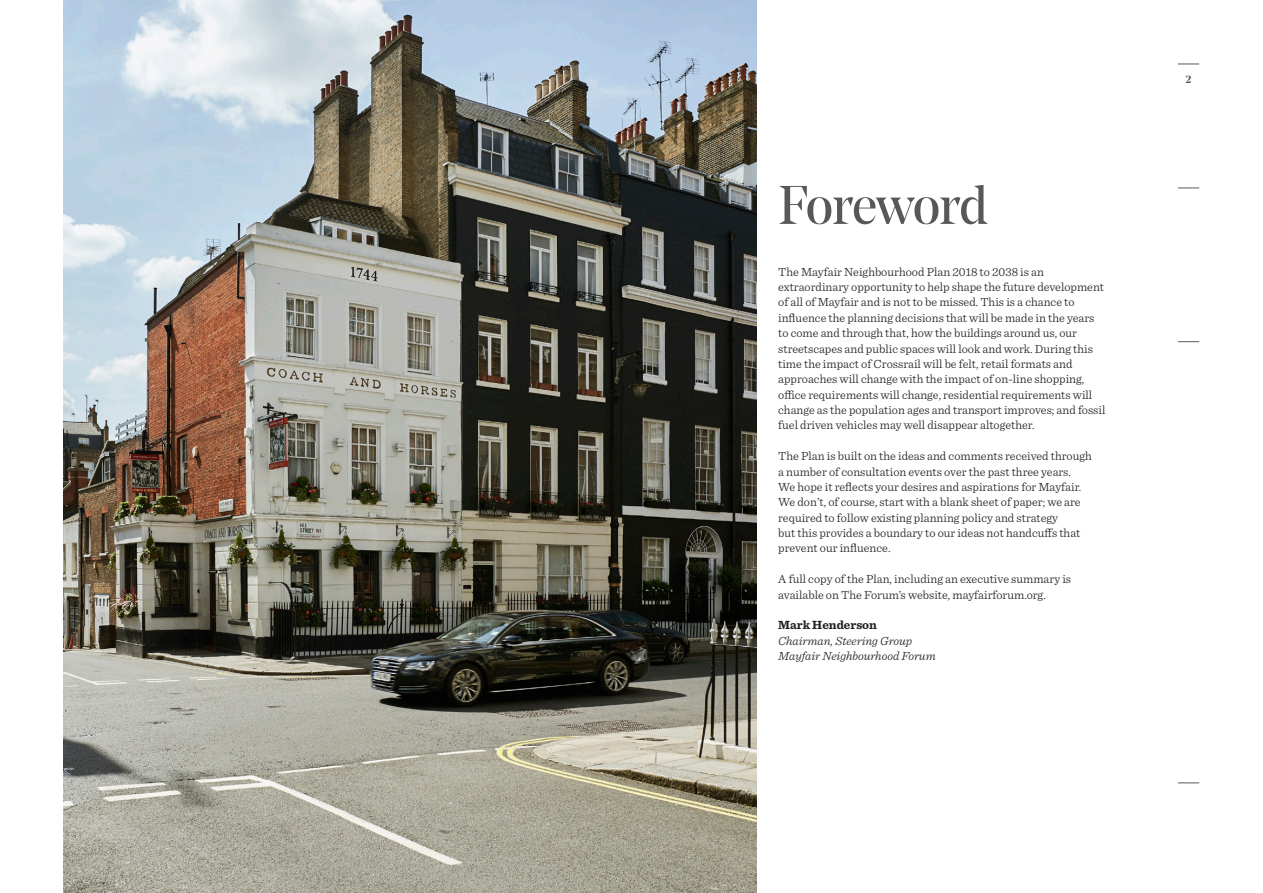
<style>
.page{position:relative;width:1263px;height:893px;background:#fff}
.page>*{position:absolute;margin:0;border:0;box-sizing:border-box;transform-origin:0 0}
.t1{font:54px "Noe Display";letter-spacing:-.03em;color:#57585a}
.t2{font:300 12.3px/15.3px "Sentinel";color:#231f20}
.t3{font:italic 300 12.3px/15.3px "Sentinel";color:#231f20}
.t4{font:700 12.3px "Sentinel";color:#231f20}
.t5{font:700 10.5px "Noe Display";color:#57585a}
</style>
<div class="page">
<svg style="left:1178px;top:64px;width:21px;height:1px"></svg>
<svg style="left:1178px;top:341px;width:21px;height:1px"></svg>
<svg style="left:1178px;top:783px;width:21px;height:1px"></svg>
<svg style="left:1178px;top:188px;width:21px;height:1px"></svg>
<img style="left:64px;top:0;width:693px;height:893px">
<p class="t1" style="left:778px;top:172px;width:211px">Foreword</p>
<p class="t2" style="left:778px;top:263px;width:329px">The Mayfair Neighbourhood Plan 2018 to 2038 is an extraordinary opportunity to help shape the future development of all of Mayfair and is not to be missed. This is a chance to influence the planning decisions that will be made in the years to come and through that, how the buildings around us, our streetscapes and public spaces will look and work. During this time the impact of Crossrail will be felt, retail formats and approaches will change with the impact of on-line shopping, office requirements will change, residential requirements will change as the population ages and transport improves; and fossil fuel driven vehicles may well disappear altogether.</p>
<p class="t2" style="left:778px;top:448px;width:315px">The Plan is built on the ideas and comments received through a number of consultation events over the past three years.<br>We hope it reflects your desires and aspirations for Mayfair.<br>We don’t, of course, start with a blank sheet of paper; we are required to follow existing planning policy and strategy<br>but this provides a boundary to our ideas not handcuffs that prevent our influence.</p>
<p class="t2" style="left:778px;top:571px;width:294px">A full copy of the Plan, including an executive summary is available on The Forum’s website, mayfairforum.org.</p>
<p class="t4" style="left:778px;top:615px;width:100px">Mark Henderson</p>
<p class="t3" style="left:778px;top:632px;width:159px">Chairman, Steering Group<br>Mayfair Neighbourhood Forum</p>
<p class="t5" style="left:1185px;top:72px;width:7px">2</p>
</div>
